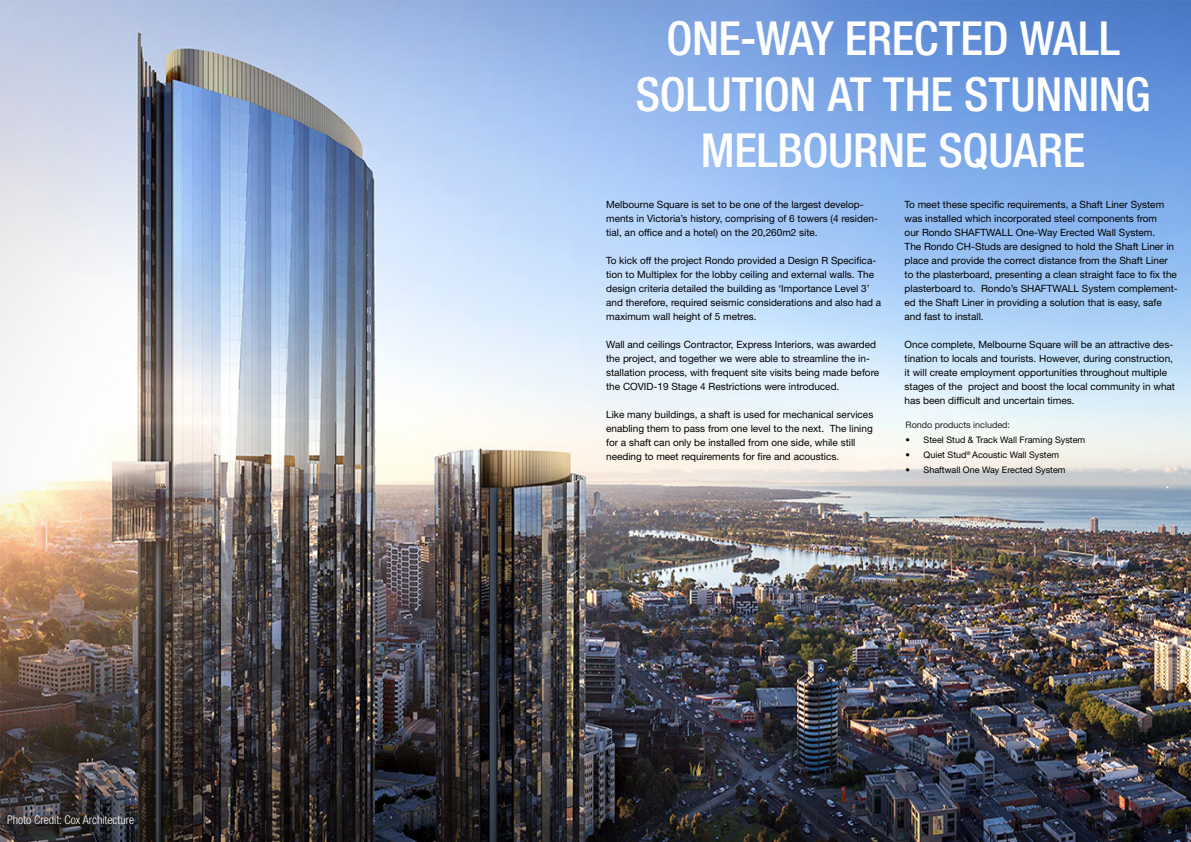
<style>
.page{position:relative;width:1191px;height:842px;background:#fff}
.page>*{position:absolute;margin:0;border:0;box-sizing:border-box;transform-origin:0 0}
.t1{font:500 condensed 47px/56px "Helvetica Neue LT Std";letter-spacing:-.01em;color:#fff;text-align:center}
.t2{font:300 condensed 12px "Helvetica Neue LT Std";color:#fff}
.t3{font:10px/14px "Helvetica Neue LT Std";color:#000}
.t4{font:10px "Helvetica Neue LT Std";color:#231f20}
.t5{font:9px "Helvetica Neue LT Std";color:#000}
.t6{font:9px "Helvetica Neue LT Std";color:#231f20}
</style>
<div class="page">
<img style="left:0;top:0;width:1191px;height:842px">
<p class="t2" style="left:7px;top:813px;width:129px">Photo Credit: Cox Architecture</p>
<p class="t1" style="left:666px;top:10px;width:455px">ONE-WAY ERECTED WALL</p>
<p class="t1" style="left:636px;top:66px;width:516px">SOLUTION AT THE STUNNING<br>MELBOURNE SQUARE</p>
<p class="t3" style="left:606px;top:198px;width:273px">Melbourne Square is set to be one of the largest develop&shy;ments in Victoria’s history, comprising of 6 towers (4 residen&shy;tial, an office and a hotel) on the 20,260m2 site.</p>
<p class="t3" style="left:606px;top:254px;width:277px">To kick off the project Rondo provided a Design R Specifica&shy;tion to Multiplex for the lobby ceiling and external walls. The design criteria detailed the building as ‘Importance Level 3’ and therefore, required seismic considerations and also had a maximum wall height of 5 metres.</p>
<p class="t3" style="left:606px;top:338px;width:275px">Wall and ceilings Contractor, Express Interiors, was awarded the project, and together we were able to streamline the in&shy;stallation process, with frequent site visits being made before the COVID-19 Stage 4 Restrictions were introduced.</p>
<p class="t3" style="left:606px;top:408px;width:269px">Like many buildings, a shaft is used for mechanical services enabling them to pass from one level to the next. The lining for a shaft can only be installed from one side, while still needing to meet requirements for fire and acoustics.</p>
<p class="t3" style="left:904px;top:198px;width:275px">To meet these specific requirements, a Shaft Liner System was installed which incorporated steel components from<br>our Rondo SHAFTWALL One-Way Erected Wall System.<br>The Rondo CH-Studs are designed to hold the Shaft Liner in place and provide the correct distance from the Shaft Liner to the plasterboard, presenting a clean straight face to fix the plasterboard to. Rondo’s SHAFTWALL System complement&shy;ed the Shaft Liner in providing a solution that is easy, safe and fast to install.</p>
<p class="t3" style="left:904px;top:338px;width:272px">Once complete, Melbourne Square will be an attractive des&shy;tination to locals and tourists. However, during construction, it will create employment opportunities throughout multiple stages of the project and boost the local community in what has been difficult and uncertain times.</p>
<p class="t6" style="left:905px;top:420px;width:106px">Rondo products included:</p>
<p class="t5" style="left:905px;top:435px;width:181px">• Steel Stud &amp; Track Wall Framing System</p>
<p class="t5" style="left:905px;top:450px;width:155px">• Quiet Stud<sup>®</sup> Acoustic Wall System</p>
<p class="t5" style="left:905px;top:465px;width:162px">• Shaftwall One Way Erected System</p>
<p class="t4" style="left:1157px;top:821px;width:7px">7</p>
</div>
